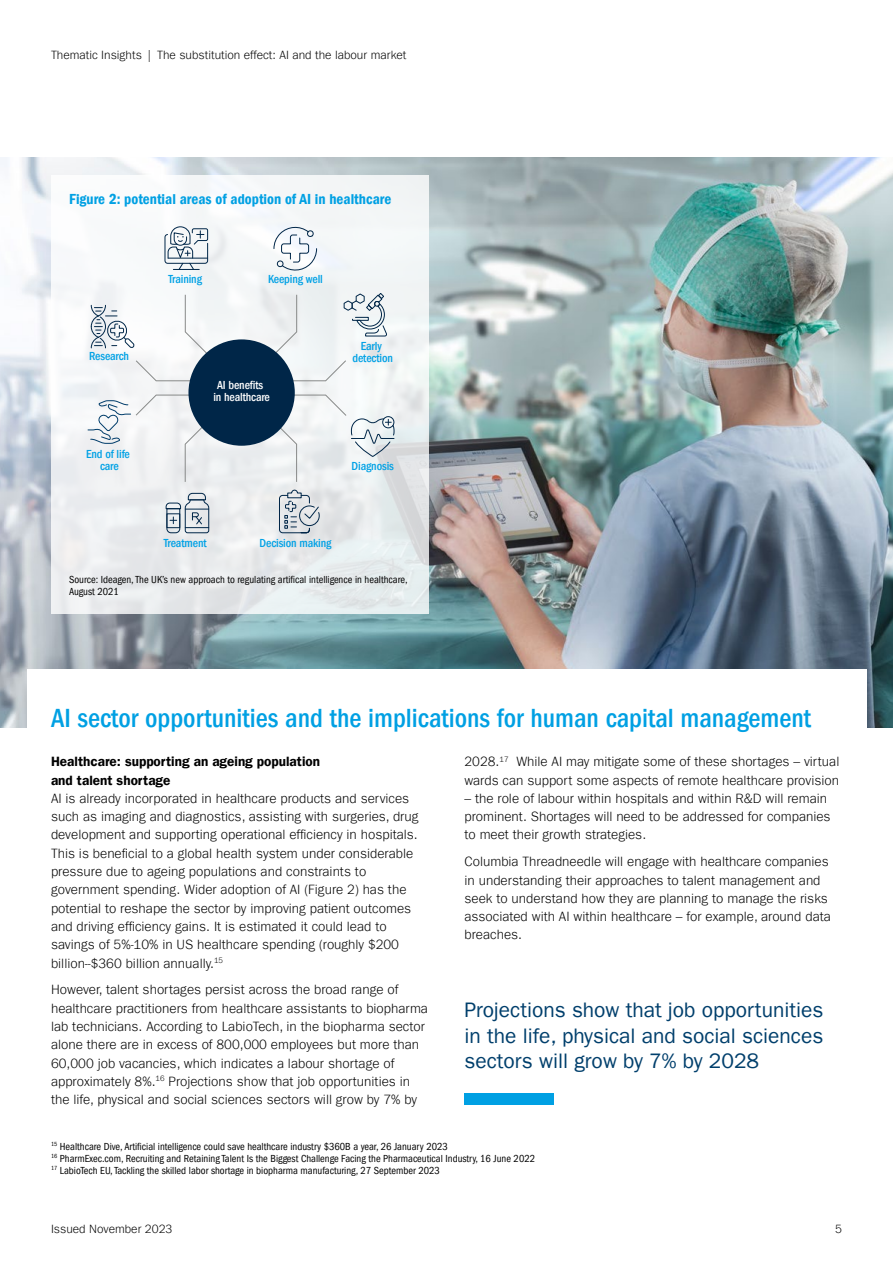
<style>
.page{position:relative;width:893px;height:1263px;background:#fff}
.page>*{position:absolute;margin:0;border:0;box-sizing:border-box;transform-origin:0 0}
.Header_02_Viewpoint{font:500 condensed 27px "ITC Frank Gofor Ameriprise";color:#00a0e3}
.Quote_Viewpoint{font:21px/25.5px "ITC Frank Gofor Ameriprise";color:#003f6c;text-align:justify}
.Header_05_Viewpoint{font:15px "ITC Frank Gofor Ameriprise Dm Cn";color:#00a0e3}
.Body_Text{font:300 13.5px/18.3px "ITC Frank Gofor Ameriprise";color:#000}
.t1{font:500 condensed 12px/12px "ITC Frank Gofor Ameriprise";letter-spacing:-.01em;color:#00a1e5;text-align:center}
.t2{font:300 12px "ITC Frank Gofor Ameriprise";color:#000}
.t3{font:500 condensed 12px/12px "ITC Frank Gofor Ameriprise";letter-spacing:-.01em;color:#fff;text-align:center}
.Footnotes{font:condensed 10.5px/12px "ITC Frank Gofor Ameriprise";color:#000}
.s1{font-family:"ITC Frank Gofor Ameriprise Dm";font-weight:400}
</style>
<div class="page">
<img style="left:0;top:157px;width:893px;height:570px">
<svg style="left:51px;top:175px;width:377px;height:439px;fill:#f0f3f4"></svg>
<div style="left:27px;top:670px;width:839px;height:109px;background:#fff"></div>
<div style="left:464px;top:1093px;width:90px;height:11px;background:#00a0e3"></div>
<div style="left:279px;top:495px;width:31px;height:38px;border:1px solid #002648;border-radius:3px"></div>
<svg style="left:284px;top:489px;width:36px;height:40px"></svg>
<svg style="left:164px;top:226px;width:44px;height:44px"></svg>
<svg style="left:87px;top:292px;width:308px;height:190px"></svg>
<svg style="left:273px;top:225px;width:44px;height:47px"></svg>
<svg style="left:165px;top:493px;width:44px;height:40px;background:#bac4cc"></svg>
<p class="t2" style="left:51px;top:48px;width:357px">Thematic Insights | The substitution effect: AI and the labour market</p>
<p class="Header_05_Viewpoint" style="left:69px;top:190px;width:324px">Figure 2: potential areas of adoption of AI in healthcare</p>
<p class="t1" style="left:89px;top:350px;width:42px">Research</p>
<p class="t1" style="left:86px;top:448px;width:45px">End of life care</p>
<p class="t1" style="left:169px;top:273px;width:35px">Training</p>
<p class="t1" style="left:268px;top:273px;width:56px">Keeping well</p>
<p class="t3" style="left:213px;top:379px;width:58px">AI benefits in healthcare</p>
<p class="t1" style="left:352px;top:340px;width:42px">Early detection</p>
<p class="t1" style="left:352px;top:460px;width:44px">Diagnosis</p>
<p class="t1" style="left:164px;top:537px;width:44px">Treatment</p>
<p class="t1" style="left:260px;top:537px;width:73px">Decision making</p>
<p class="Footnotes" style="left:69px;top:574px;width:340px">Source: Ideagen, The UK’s new approach to regulating artifical intelligence in healthcare,<br>August 2021</p>
<p class="Header_02_Viewpoint" style="left:51px;top:702px;width:762px">AI sector opportunities and the implications for human capital management</p>
<p class="Body_Text" style="left:51px;top:753px;width:369px"><span class="s1">Healthcare: supporting an ageing population<br>and talent shortage<br></span>AI is already incorporated in healthcare products and services such as imaging and diagnostics, assisting with surgeries, drug development and supporting operational efficiency in hospitals.<br>This is beneficial to a global health system under considerable pressure due to ageing populations and constraints to government spending. Wider adoption of AI (Figure 2) has the potential to reshape the sector by improving patient outcomes and driving efficiency gains. It is estimated it could lead to savings of 5%-10% in US healthcare spending (roughly $200 billion--$360 billion annually.<sup>15</sup></p>
<p class="Body_Text" style="left:51px;top:981px;width:378px">However, talent shortages persist across the broad range of healthcare practitioners from healthcare assistants to biopharma lab technicians. According to LabioTech, in the biopharma sector alone there are in excess of 800,000 employees but more than 60,000 job vacancies, which indicates a labour shortage of approximately 8%.<sup>16</sup> Projections show that job opportunities in the life, physical and social sciences sectors will grow by 7% by</p>
<p class="Body_Text" style="left:464px;top:753px;width:376px">2028.<sup>17</sup> While AI may mitigate some of these shortages – virtual wards can support some aspects of remote healthcare provision</p>
<p class="Body_Text" style="left:464px;top:789px;width:368px">– the role of labour within hospitals and within R&amp;D will remain prominent. Shortages will need to be addressed for companies to meet their growth strategies.</p>
<p class="Body_Text" style="left:464px;top:853px;width:368px">Columbia Threadneedle will engage with healthcare companies in understanding their approaches to talent management and seek to understand how they are planning to manage the risks associated with AI within healthcare – for example, around data breaches.</p>
<p class="Quote_Viewpoint" style="left:464px;top:997px;width:360px">Projections show that job opportunities in the life, physical and social sciences sectors will grow by 7% by 2028</p>
<p class="Footnotes" style="left:51px;top:1140px;width:398px"><sup>15</sup> Healthcare Dive, Artificial intelligence could save healthcare industry $360B a year, 26 January 2023</p>
<p class="Footnotes" style="left:51px;top:1152px;width:486px"><sup>16</sup> PharmExec.com, Recruiting and Retaining Talent Is the Biggest Challenge Facing the Pharmaceutical Industry, 16 June 2022</p>
<p class="Footnotes" style="left:51px;top:1164px;width:390px"><sup>17</sup> LabioTech EU, Tackling the skilled labor shortage in biopharma manufacturing, 27 September 2023</p>
<p class="t2" style="left:51px;top:1222px;width:123px">Issued November 2023</p>
<p class="t2" style="left:835px;top:1222px;width:8px">5</p>
</div>
